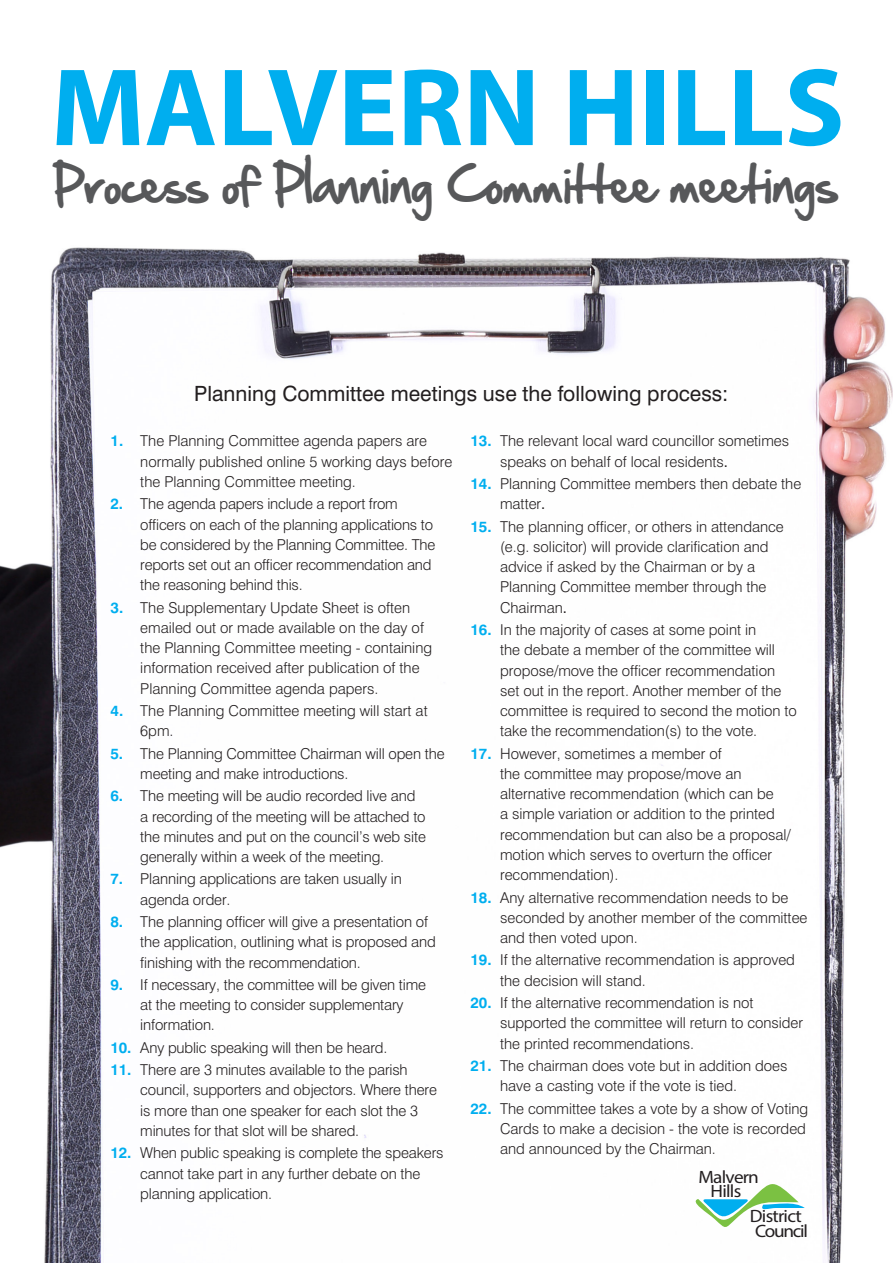
<style>
.page{position:relative;width:893px;height:1263px;background:#fff}
.page>*{position:absolute;margin:0;border:0;box-sizing:border-box;transform-origin:0 0}
.t1{font:700 111.15px "Myriad Pro";color:#00aeef}
.t2{font:43.8px "Hand Of Sean";color:#57585a}
.t3{font:21px "Swiss 721 BT";color:#231f20}
.t4{font:17.85px/14.1px "Myriad Pro";letter-spacing:-.04em;color:#231f20;scale:1.08 1}
.Numbered_List{font:300 15px/20.2px "Swiss 721 BT";color:#231f20}
.s1{font-weight:700;color:#00aeef}
.s2{font-weight:400}
</style>
<div class="page">
<img style="left:0;top:247px;width:893px;height:1016px">
<svg style="left:695px;top:1178px;width:110px;height:52px"></svg>
<p class="t1" style="left:51px;top:35px;width:795px">MALVERN HILLS</p>
<p class="t2" style="left:54px;top:145px;width:785px">Process of Planning Committee meetings</p>
<p class="t3" style="left:194px;top:381px;width:536px">Planning Committee meetings use the following process:</p>
<p class="Numbered_List" style="left:140px;top:431px;width:313px;text-indent:-30px"><span class="s1">1.</span> The Planning Committee agenda papers are normally published online 5 working days before the Planning Committee meeting.</p>
<p class="Numbered_List" style="left:140px;top:494px;width:297px;text-indent:-30px"><span class="s1">2.</span> The agenda papers include a report from officers on each of the planning applications to be considered by the Planning Committee. The reports set out an officer recommendation and the reasoning behind this.</p>
<p class="Numbered_List" style="left:140px;top:597px;width:293px;text-indent:-30px"><span class="s1">3.</span> The Supplementary Update Sheet is often emailed out or made available on the day of the Planning Committee meeting - containing information received after publication of the Planning Committee agenda papers.</p>
<p class="Numbered_List" style="left:140px;top:700px;width:289px;text-indent:-30px"><span class="s1">4.</span> The Planning Committee meeting will start at<br>6pm.</p>
<p class="Numbered_List" style="left:140px;top:743px;width:306px;text-indent:-30px"><span class="s1">5.</span> The Planning Committee Chairman will open the meeting and make introductions.</p>
<p class="Numbered_List" style="left:140px;top:786px;width:287px;text-indent:-30px"><span class="s1">6.</span> The meeting will be audio recorded live and a recording of the meeting will be attached to the minutes and put on the council’s web site generally within a week of the meeting.</p>
<p class="Numbered_List" style="left:140px;top:869px;width:263px;text-indent:-30px"><span class="s1">7.</span> Planning applications are taken usually in agenda order.</p>
<p class="Numbered_List" style="left:140px;top:911px;width:297px;text-indent:-30px"><span class="s1">8.</span> The planning officer will give a presentation of the application, outlining what is proposed and finishing with the recommendation.</p>
<p class="Numbered_List" style="left:140px;top:974px;width:287px;text-indent:-30px"><span class="s1">9.</span> If necessary, the committee will be given time at the meeting to consider supplementary information.</p>
<p class="Numbered_List" style="left:111px;top:1037px;width:278px"><span class="s1">10.</span> Any public speaking will then be heard.</p>
<p class="Numbered_List" style="left:140px;top:1059px;width:298px;text-indent:-30px"><span class="s1">11.</span> There are 3 minutes available to the parish council, supporters and objectors. Where there is more than one speaker for each slot the 3 minutes for that slot will be shared.</p>
<p class="Numbered_List" style="left:140px;top:1143px;width:305px;text-indent:-30px"><span class="s1">12.</span> When public speaking is complete the speakers cannot take part in any further debate on the planning application.</p>
<p class="Numbered_List" style="left:500px;top:431px;width:290px;text-indent:-30px"><span class="s1">13.</span> The relevant local ward councillor sometimes speaks on behalf of local residents<span class="s2">.</span></p>
<p class="Numbered_List" style="left:500px;top:473px;width:303px;text-indent:-30px"><span class="s1">14.</span> Planning Committee members then debate the matter<span class="s2">.</span></p>
<p class="Numbered_List" style="left:500px;top:516px;width:285px;text-indent:-30px"><span class="s1">15.</span> The planning officer, or others in attendance (e.g. solicitor) will provide clarification and advice if asked by the Chairman or by a Planning Committee member through the Chairman<span class="s2">.</span></p>
<p class="Numbered_List" style="left:500px;top:619px;width:298px;text-indent:-30px"><span class="s1">16.</span> In the majority of cases at some point in<br>the debate a member of the committee will propose/move the officer recommendation set out in the report. Another member of the committee is required to second the motion to take the recommendation(s) to the vote.</p>
<p class="Numbered_List" style="left:500px;top:743px;width:292px;text-indent:-30px"><span class="s1">17.</span> However, sometimes a member of<br>the committee may propose/move an alternative recommendation (which can be<br>a simple variation or addition to the printed recommendation but can also be a proposal/ motion which serves to overturn the officer recommendation).</p>
<p class="Numbered_List" style="left:500px;top:887px;width:309px;text-indent:-30px"><span class="s1">18.</span> Any alternative recommendation needs to be seconded by another member of the committee and then voted upon.</p>
<p class="Numbered_List" style="left:500px;top:950px;width:296px;text-indent:-30px"><span class="s1">19.</span> If the alternative recommendation is approved the decision will stand.</p>
<p class="Numbered_List" style="left:500px;top:992px;width:304px;text-indent:-30px"><span class="s1">20.</span> If the alternative recommendation is not supported the committee will return to consider the printed recommendations.</p>
<p class="Numbered_List" style="left:500px;top:1055px;width:289px;text-indent:-30px"><span class="s1">21.</span> The chairman does vote but in addition does have a casting vote if the vote is tied.</p>
<p class="Numbered_List" style="left:500px;top:1098px;width:309px;text-indent:-30px"><span class="s1">22.</span> The committee takes a vote by a show of Voting<br>Cards to make a decision - the vote is recorded and announced by the Chairman.</p>
<p class="t4" style="left:698px;top:1169px;width:58px;text-align:center">Malvern<br>Hills</p>
<p class="t4" style="left:750px;top:1209px;width:55px">District<br>Council</p>
</div>
